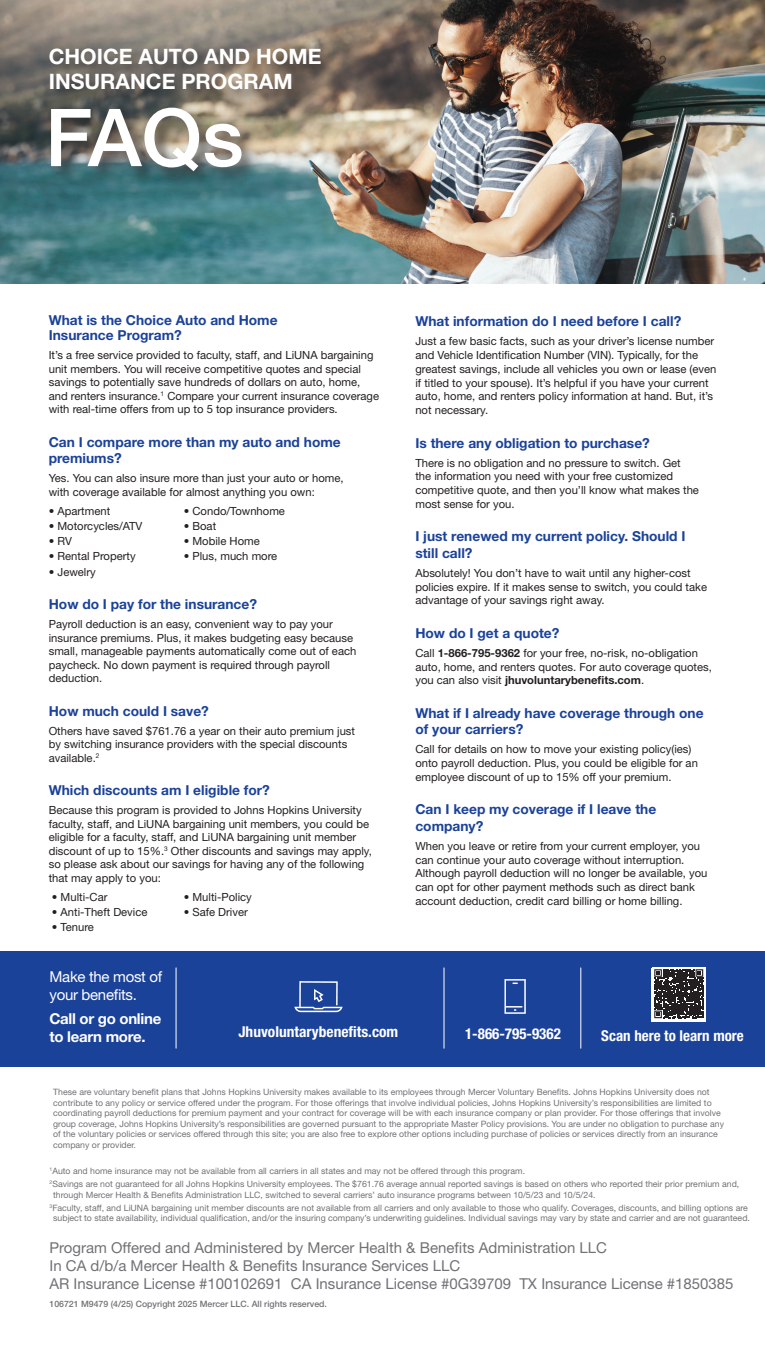
<style>
.page{position:relative;width:765px;height:1350px;background:#fff}
.page>*{position:absolute;margin:0;border:0;box-sizing:border-box;transform-origin:0 0}
.t1{font:500 80px "Helvetica Neue LT Std";color:#fff}
.t2{font:700 21.25px "Helvetica Neue LT Std";color:#fff}
.t3{font:15px/18px "Helvetica Neue LT Std";color:#717275}
.t4{font:700 condensed 15px "Helvetica Neue LT Std";color:#fff}
.t5{font:15px/18px "Helvetica Neue LT Std";letter-spacing:-.02em;color:#fff}
.t6{font:700 15px "Helvetica Neue LT Std";letter-spacing:-.02em;color:#fff}
.t7{font:700 13.75px/16.5px "Helvetica Neue LT Std";color:#1b4299}
.t8{font:11.25px/13.8px "Helvetica Neue LT Std";color:#231f20}
.t9{font:8.75px/10.5px "Helvetica Neue LT Std";color:#717275}
.t10{font:500 8.75px "Helvetica Neue LT Std";color:#717275}
.s1{font-weight:700}
</style>
<div class="page">
<img style="left:0;top:0;width:765px;height:284px">
<div style="left:0;top:951px;width:765px;height:116px;background:#1b4299"></div>
<hr style="left:176px;top:968px;width:1px;height:80px;background:#fff">
<img style="left:581px;top:988px;width:1px;height:41px">
<img style="left:294px;top:981px;width:49px;height:32px">
<img style="left:504px;top:979px;width:22px;height:35px">
<div style="left:47px;top:103px;width:214px;height:87px;background:#231f20;opacity:.75"></div>
<div style="left:45px;top:44px;width:296px;height:66px;background:#231f20;opacity:.75"></div>
<div style="left:651px;top:968px;width:54px;height:54px;background:#fff"></div>
<svg style="left:654px;top:969px;width:50px;height:50px"></svg>
<svg style="left:654px;top:969px;width:49px;height:49px;background:#413e3e"></svg>
<hr style="left:444px;top:968px;width:1px;height:80px;background:#fff">
<hr style="left:580px;top:968px;width:1px;height:80px;background:#fff">
<p class="t2" style="left:49px;top:43px;width:274px">CHOICE AUTO AND HOME</p>
<p class="t2" style="left:49px;top:69px;width:245px">INSURANCE PROGRAM</p>
<p class="t1" style="left:45px;top:90px;width:200px">FAQs</p>
<p class="t7" style="left:49px;top:312px;width:230px;line-height:15px">What is the Choice Auto and Home<br>Insurance Program?</p>
<p class="t8" style="left:49px;top:348px;width:332px">It’s a free service provided to faculty, staff, and LiUNA bargaining unit members. You will receive competitive quotes and special savings to potentially save hundreds of dollars on auto, home, and renters insurance.<sup>1</sup> Compare your current insurance coverage with real-time offers from up to 5 top insurance providers.</p>
<p class="t7" style="left:49px;top:433px;width:294px">Can I compare more than my auto and home premiums?</p>
<p class="t8" style="left:49px;top:471px;width:296px">Yes. You can also insure more than just your auto or home, with coverage available for almost anything you own:</p>
<p class="t8" style="left:49px;top:504px;width:63px">• Apartment</p>
<p class="t8" style="left:184px;top:504px;width:103px">• Condo/Townhome</p>
<p class="t8" style="left:49px;top:519px;width:95px">• Motorcycles/ATV</p>
<p class="t8" style="left:184px;top:519px;width:34px">• Boat</p>
<p class="t8" style="left:49px;top:534px;width:25px">• RV</p>
<p class="t8" style="left:184px;top:534px;width:78px">• Mobile Home</p>
<p class="t8" style="left:49px;top:549px;width:88px">• Rental Property</p>
<p class="t8" style="left:184px;top:549px;width:95px">• Plus, much more</p>
<p class="t8" style="left:49px;top:565px;width:49px">• Jewelry</p>
<p class="t7" style="left:49px;top:596px;width:210px">How do I pay for the insurance?</p>
<p class="t8" style="left:49px;top:617px;width:309px">Payroll deduction is an easy, convenient way to pay your insurance premiums. Plus, it makes budgeting easy because small, manageable payments automatically come out of each paycheck. No down payment is required through payroll deduction.</p>
<p class="t7" style="left:49px;top:702px;width:162px">How much could I save?</p>
<p class="t8" style="left:49px;top:724px;width:308px">Others have saved $761.76 a year on their auto premium just by switching insurance providers with the special discounts available.<sup>2</sup></p>
<p class="t7" style="left:49px;top:782px;width:223px">Which discounts am I eligible for?</p>
<p class="t8" style="left:49px;top:803px;width:325px">Because this program is provided to Johns Hopkins University faculty, staff, and LiUNA bargaining unit members, you could be eligible for a faculty, staff, and LiUNA bargaining unit member discount of up to 15%.<sup>3</sup> Other discounts and savings may apply, so please ask about our savings for having any of the following that may apply to you:</p>
<p class="t8" style="left:52px;top:890px;width:57px">• Multi-Car</p>
<p class="t8" style="left:184px;top:890px;width:70px">• Multi-Policy</p>
<p class="t8" style="left:52px;top:905px;width:97px">• Anti-Theft Device</p>
<p class="t8" style="left:184px;top:905px;width:66px">• Safe Driver</p>
<p class="t8" style="left:52px;top:920px;width:44px">• Tenure</p>
<p class="t7" style="left:415px;top:313px;width:267px">What information do I need before I call?</p>
<p class="t8" style="left:415px;top:334px;width:302px">Just a few basic facts, such as your driver’s license number and Vehicle Identification Number (VIN). Typically, for the greatest savings, include all vehicles you own or lease (even if titled to your spouse). It’s helpful if you have your current auto, home, and renters policy information at hand. But, it’s not necessary.</p>
<p class="t7" style="left:415px;top:434px;width:236px">Is there any obligation to purchase?</p>
<p class="t8" style="left:415px;top:456px;width:285px">There is no obligation and no pressure to switch. Get the information you need with your free customized competitive quote, and then you’ll know what makes the most sense for you.</p>
<p class="t7" style="left:415px;top:528px;width:272px">I just renewed my current policy. Should I still call?</p>
<p class="t8" style="left:415px;top:566px;width:293px">Absolutely! You don’t have to wait until any higher-cost policies expire. If it makes sense to switch, you could take advantage of your savings right away.</p>
<p class="t7" style="left:415px;top:624px;width:146px">How do I get a quote?</p>
<p class="t8" style="left:415px;top:646px;width:298px">Call <span class="s1">1-866-795-9362</span> for your free, no-risk, no-obligation auto, home, and renters quotes. For auto coverage quotes, you can also visit <span class="s1">jhuvoluntarybenefits.com</span>.</p>
<p class="t7" style="left:415px;top:704px;width:290px">What if I already have coverage through one of your carriers?</p>
<p class="t8" style="left:415px;top:742px;width:284px">Call for details on how to move your existing policy(ies) onto payroll deduction. Plus, you could be eligible for an employee discount of up to 15% off your premium.</p>
<p class="t7" style="left:415px;top:801px;width:242px">Can I keep my coverage if I leave the company?</p>
<p class="t8" style="left:415px;top:839px;width:294px">When you leave or retire from your current employer, you can continue your auto coverage without interruption.<br>Although payroll deduction will no longer be available, you can opt for other payment methods such as direct bank account deduction, credit card billing or home billing.</p>
<p class="t5" style="left:49px;top:968px;width:114px">Make the most of your benefits.</p>
<p class="t6" style="left:49px;top:1010px;width:113px">Call or go online</p>
<p class="t6" style="left:49px;top:1027px;width:98px">to learn more.</p>
<p class="t4" style="left:239px;top:1023px;width:161px">Jhuvoluntarybenefits.com</p>
<p class="t4" style="left:465px;top:1024px;width:97px">1-866-795-9362</p>
<p class="t4" style="left:601px;top:1026px;width:144px">Scan here to learn more</p>
<p class="t9" style="left:53px;top:1087px;width:672px">These are voluntary benefit plans that Johns Hopkins University makes available to its employees through Mercer Voluntary Benefits. Johns Hopkins University does not contribute to any policy or service offered under the program. For those offerings that involve individual policies, Johns Hopkins University’s responsibilities are limited to coordinating payroll deductions for premium payment and your contract for coverage will be with each insurance company or plan provider. For those offerings that involve group coverage, Johns Hopkins University’s responsibilities are governed pursuant to the appropriate Master Policy provisions. You are under no obligation to purchase any of the voluntary policies or services offered through this site; you are also free to explore other options including purchase of policies or services directly from an insurance company or provider.</p>
<p class="t9" style="left:49px;top:1164px;width:691px;line-height:13.2px"><sup>1</sup>Auto and home insurance may not be available from all carriers in all states and may not be offered through this program.<br><sup>2</sup>Savings are not guaranteed for all Johns Hopkins University employees. The $761.76 average annual reported savings is based on others who reported their prior premium and,</p>
<p class="t9" style="left:49px;top:1188px;width:700px;line-height:13.2px;text-indent:4px">through Mercer Health &amp; Benefits Administration LLC, switched to several carriers’ auto insurance programs between 10/5/23 and 10/5/24.<br><sup>3</sup>Faculty, staff, and LiUNA bargaining unit member discounts are not available from all carriers and only available to those who qualify. Coverages, discounts, and billing options are</p>
<p class="t9" style="left:53px;top:1213px;width:698px">subject to state availability, individual qualification, and/or the insuring company’s underwriting guidelines. Individual savings may vary by state and carrier and are not guaranteed.</p>
<p class="t3" style="left:49px;top:1238px;width:686px">Program Offered and Administered by Mercer Health &amp; Benefits Administration LLC<br>In CA d/b/a Mercer Health &amp; Benefits Insurance Services LLC<br>AR Insurance License #100102691 CA Insurance License #0G39709 TX Insurance License #1850385</p>
<p class="t10" style="left:49px;top:1298px;width:279px">106721 M9479 (4/25) Copyright 2025 Mercer LLC. All rights reserved.</p>
</div>
